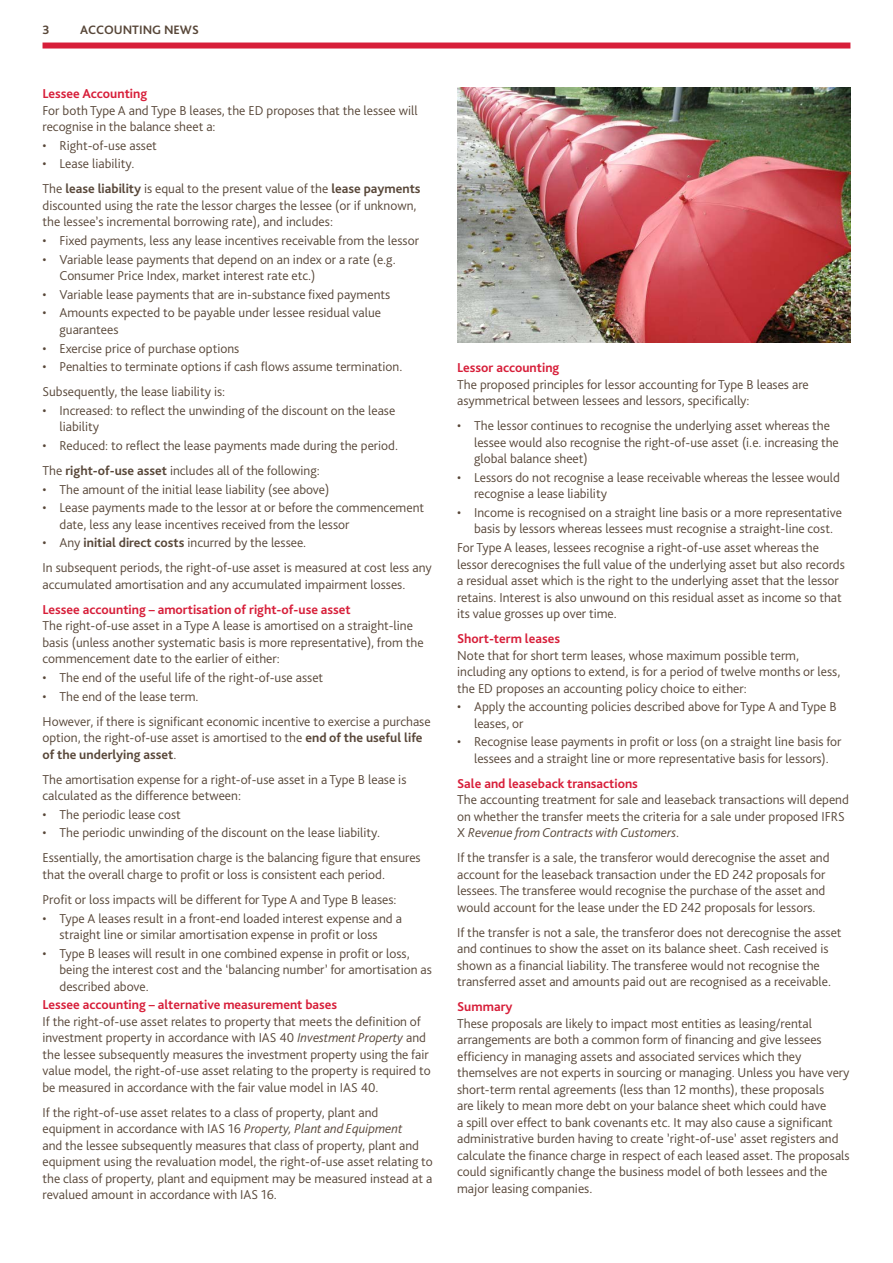
<style>
.page{position:relative;width:893px;height:1263px;background:#fff}
.page>*{position:absolute;margin:0;border:0;box-sizing:border-box;transform-origin:0 0}
.t1{font:300 13.5px/16.5px "Bliss Pro";color:#584739}
.t2{font:700 13.5px "Bliss Pro";color:#d71e39}
.t3{font:700 12.75px "Bliss Pro";color:#584739}
.s1{font-weight:700}
.s2{font-style:italic}
</style>
<div class="page">
<div style="left:43px;top:43px;width:807px;height:6px;background:#d71e39"></div>
<img style="left:457px;top:88px;width:393px;height:254px">
<p class="t3" style="left:43px;top:22px;width:9px">3</p>
<p class="t3" style="left:80px;top:22px;width:120px">accounting news</p>
<p class="t2" style="left:43px;top:85px;width:106px">Lessee Accounting</p>
<p class="t1" style="left:43px;top:102px;width:377px">For both Type A and Type B leases, the ED proposes that the lessee will recognise in the balance sheet a:</p>
<p class="t1" style="left:43px;top:137px;width:116px">• Right-of-use asset</p>
<p class="t1" style="left:43px;top:151px;width:380px;line-height:25px">• Lease liability.<br>The <span class="s1">lease liability</span> is equal to the present value of the <span class="s1">lease payments</span></p>
<p class="t1" style="left:43px;top:197px;width:375px">discounted using the rate the lessor charges the lessee (or if unknown, the lessee’s incremental borrowing rate), and includes:</p>
<p class="t1" style="left:43px;top:232px;width:378px">• Fixed payments, less any lease incentives receivable from the lessor</p>
<p class="t1" style="left:60px;top:251px;width:338px;text-indent:-17px">• Variable lease payments that depend on an index or a rate (e.g.<br>Consumer Price Index, market interest rate etc.)</p>
<p class="t1" style="left:43px;top:286px;width:349px">• Variable lease payments that are in-substance fixed payments</p>
<p class="t1" style="left:60px;top:304px;width:323px;text-indent:-17px">• Amounts expected to be payable under lessee residual value guarantees</p>
<p class="t1" style="left:43px;top:339px;width:198px">• Exercise price of purchase options</p>
<p class="t1" style="left:43px;top:354px;width:361px;line-height:25px">• Penalties to terminate options if cash flows assume termination.<br>Subsequently, the lease liability is:</p>
<p class="t1" style="left:60px;top:402px;width:337px;text-indent:-17px">• Increased: to reflect the unwinding of the discount on the lease liability</p>
<p class="t1" style="left:43px;top:433px;width:357px;line-height:25px">• Reduced: to reflect the lease payments made during the period.<br>The <span class="s1">right-of-use asset</span> includes all of the following:</p>
<p class="t1" style="left:43px;top:480px;width:288px">• The amount of the initial lease liability (see above)</p>
<p class="t1" style="left:60px;top:499px;width:366px;text-indent:-17px">• Lease payments made to the lessor at or before the commencement date, less any lease incentives received from the lessor</p>
<p class="t1" style="left:43px;top:530px;width:391px;line-height:25px">• Any <span class="s1">initial direct costs</span> incurred by the lessee.<br>In subsequent periods, the right-of-use asset is measured at cost less any</p>
<p class="t1" style="left:43px;top:576px;width:364px">accumulated amortisation and any accumulated impairment losses.</p>
<p class="t2" style="left:43px;top:601px;width:310px">Lessee accounting – amortisation of right-of-use asset</p>
<p class="t1" style="left:43px;top:617px;width:383px">The right-of-use asset in a Type A lease is amortised on a straight-line basis (unless another systematic basis is more representative), from the commencement date to the earlier of either:</p>
<p class="t1" style="left:43px;top:669px;width:282px">• The end of the useful life of the right-of-use asset</p>
<p class="t1" style="left:43px;top:683px;width:390px;line-height:25px">• The end of the lease term.<br>However, if there is significant economic incentive to exercise a purchase</p>
<p class="t1" style="left:43px;top:729px;width:381px">option, the right-of-use asset is amortised to the <span class="s1">end of the useful life of the underlying asset</span>.</p>
<p class="t1" style="left:43px;top:771px;width:365px">The amortisation expense for a right-of-use asset in a Type B lease is calculated as the difference between:</p>
<p class="t1" style="left:43px;top:806px;width:140px">• The periodic lease cost</p>
<p class="t1" style="left:43px;top:820px;width:380px;line-height:25px">• The periodic unwinding of the discount on the lease liability.<br>Essentially, the amortisation charge is the balancing figure that ensures</p>
<p class="t1" style="left:43px;top:861px;width:356px;line-height:25px">that the overall charge to profit or loss is consistent each period.<br>Profit or loss impacts will be different for Type A and Type B leases:</p>
<p class="t1" style="left:43px;top:909px;width:361px;text-align:center">• Type A leases result in a front-end loaded interest expense and a straight line or similar amortisation expense in profit or loss</p>
<p class="t1" style="left:60px;top:945px;width:374px;text-indent:-17px">• Type B leases will result in one combined expense in profit or loss, being the interest cost and the ‘balancing number’ for amortisation as described above.</p>
<p class="t2" style="left:43px;top:996px;width:296px">Lessee accounting – alternative measurement bases</p>
<p class="t1" style="left:43px;top:1013px;width:390px">If the right-of-use asset relates to property that meets the definition of investment property in accordance with IAS 40 <span class="s2">Investment Property</span> and the lessee subsequently measures the investment property using the fair value model, the right-of-use asset relating to the property is required to be measured in accordance with the fair value model in IAS 40.</p>
<p class="t1" style="left:43px;top:1104px;width:392px">If the right-of-use asset relates to a class of property, plant and equipment in accordance with IAS 16 <span class="s2">Property, Plant and Equipment<br></span>and the lessee subsequently measures that class of property, plant and equipment using the revaluation model, the right-of-use asset relating to the class of property, plant and equipment may be measured instead at a revalued amount in accordance with IAS 16.</p>
<p class="t2" style="left:457px;top:359px;width:104px">Lessor accounting</p>
<p class="t1" style="left:457px;top:376px;width:353px">The proposed principles for lessor accounting for Type B leases are asymmetrical between lessees and lessors, specifically:</p>
<p class="t1" style="left:474px;top:417px;width:366px;text-indent:-17px">• The lessor continues to recognise the underlying asset whereas the lessee would also recognise the right-of-use asset (i.e. increasing the global balance sheet)</p>
<p class="t1" style="left:474px;top:469px;width:367px;text-indent:-17px">• Lessors do not recognise a lease receivable whereas the lessee would recognise a lease liability</p>
<p class="t1" style="left:457px;top:504px;width:386px;text-align:center">• Income is recognised on a straight line basis or a more representative basis by lessors whereas lessees must recognise a straight-line cost.</p>
<p class="t1" style="left:457px;top:539px;width:389px">For Type A leases, lessees recognise a right-of-use asset whereas the lessor derecognises the full value of the underlying asset but also records a residual asset which is the right to the underlying asset that the lessor retains. Interest is also unwound on this residual asset as income so that its value grosses up over time.</p>
<p class="t2" style="left:457px;top:630px;width:104px">Short-term leases</p>
<p class="t1" style="left:457px;top:646px;width:385px">Note that for short term leases, whose maximum possible term, including any options to extend, is for a period of twelve months or less, the ED proposes an accounting policy choice to either:</p>
<p class="t1" style="left:474px;top:698px;width:364px;text-indent:-17px">• Apply the accounting policies described above for Type A and Type B leases, or</p>
<p class="t1" style="left:457px;top:733px;width:386px;text-align:center">• Recognise lease payments in profit or loss (on a straight line basis for lessees and a straight line or more representative basis for lessors).</p>
<p class="t2" style="left:457px;top:775px;width:182px">Sale and leaseback transactions</p>
<p class="t1" style="left:457px;top:791px;width:393px">The accounting treatment for sale and leaseback transactions will depend on whether the transfer meets the criteria for a sale under proposed IFRS<br>X <span class="s2">Revenue from Contracts with Customers</span>.</p>
<p class="t1" style="left:457px;top:849px;width:374px">If the transfer is a sale, the transferor would derecognise the asset and account for the leaseback transaction under the ED 242 proposals for lessees. The transferee would recognise the purchase of the asset and would account for the lease under the ED 242 proposals for lessors.</p>
<p class="t1" style="left:457px;top:924px;width:386px">If the transfer is not a sale, the transferor does not derecognise the asset and continues to show the asset on its balance sheet. Cash received is shown as a financial liability. The transferee would not recognise the transferred asset and amounts paid out are recognised as a receivable.</p>
<p class="t2" style="left:457px;top:998px;width:57px">Summary</p>
<p class="t1" style="left:457px;top:1015px;width:394px">These proposals are likely to impact most entities as leasing/rental arrangements are both a common form of financing and give lessees efficiency in managing assets and associated services which they themselves are not experts in sourcing or managing. Unless you have very short-term rental agreements (less than 12 months), these proposals<br>are likely to mean more debt on your balance sheet which could have<br>a spill over effect to bank covenants etc. It may also cause a significant administrative burden having to create ’right-of-use’ asset registers and calculate the finance charge in respect of each leased asset. The proposals could significantly change the business model of both lessees and the major leasing companies.</p>
</div>
